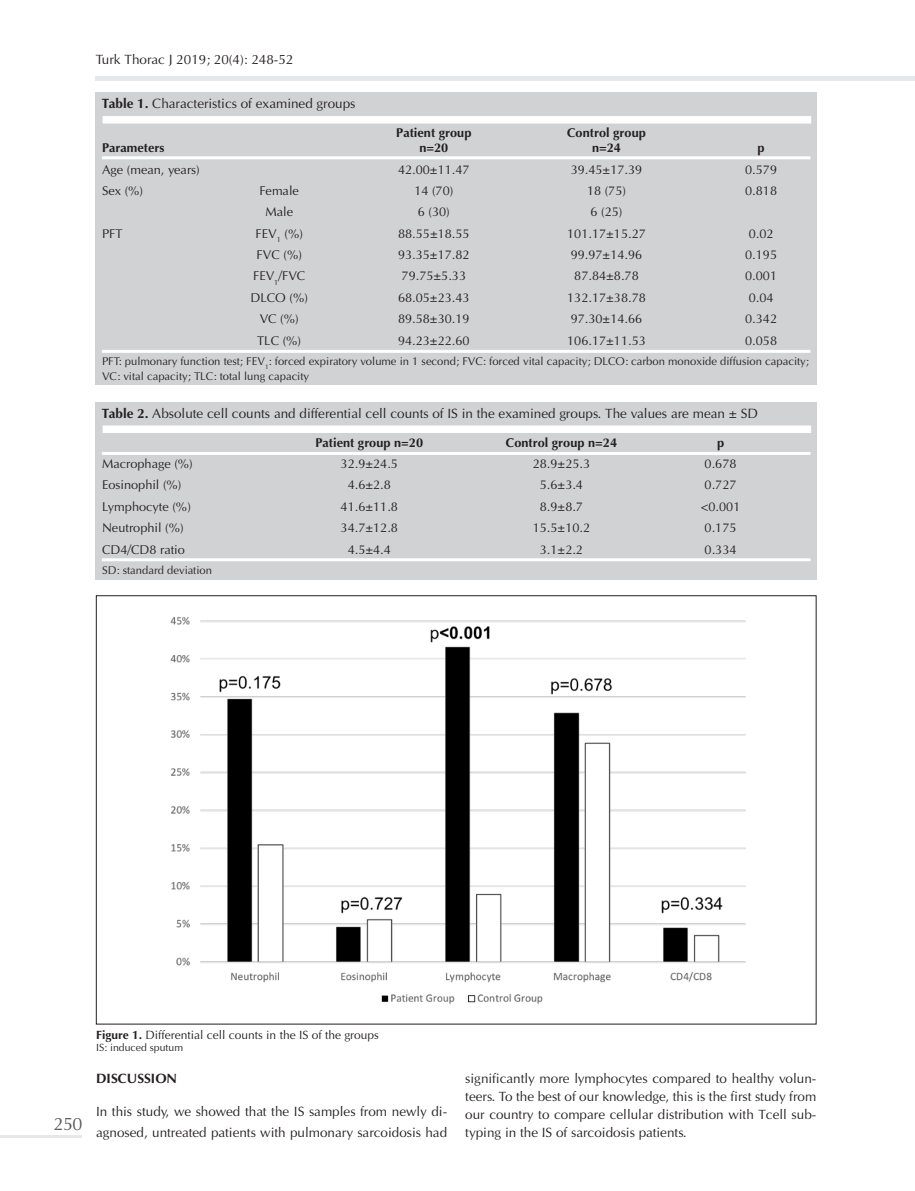
<style>
.page{position:relative;width:915px;height:1191px;background:#fff}
.page>*{position:absolute;margin:0;border:0;box-sizing:border-box;transform-origin:0 0}
.t1{font:18px "Optima Normal Tr";color:#57585a}
.t2{font:13.5px/18.1px "Optima Normal Tr";color:#231f20}
.t3{font:13.5px "Optima Bold Tr";color:#231f20}
.t4{font:12.75px "Optima Normal Tr";color:#231f20}
.t5{font:12.75px "Optima Bold Tr";color:#231f20}
.t6{font:12px "Optima Normal Tr";color:#231f20}
.t7{font:11.25px/14.2px "Optima Normal Tr";color:#231f20}
.t8{font:10.5px "Optima Normal Tr";color:#231f20}
.s1{font-family:"Optima Bold Tr"}
</style>
<div class="page">
<div style="left:95px;top:92px;width:721px;height:293px;background:#d1d2d4"></div>
<div style="left:103px;top:116px;width:707px;height:7px;background:#fff"></div>
<hr style="left:102px;top:156px;width:708px;height:3px;background:#fff">
<hr style="left:102px;top:350px;width:708px;height:3px;background:#fff">
<div style="left:95px;top:402px;width:721px;height:177px;background:#d1d2d4"></div>
<div style="left:103px;top:425px;width:707px;height:8px;background:#fff"></div>
<hr style="left:102px;top:452px;width:708px;height:3px;background:#fff">
<hr style="left:102px;top:558px;width:708px;height:3px;background:#fff">
<img style="left:170px;top:616px;width:576px;height:388px">
<hr style="left:96px;top:77px;width:818px;height:4px;background:#e6e7e9">
<hr style="left:0;top:1135px;width:82px;height:3px;background:#e6e7e9">
<p class="t2" style="left:96px;top:51px;width:199px">Turk Thorac J 2019; 20(4): 248-52</p>
<p class="t2" style="left:102px;top:95px;width:255px"><span class="s1">Table 1.</span> Characteristics of examined groups</p>
<p class="t5" style="left:396px;top:125px;width:77px">Patient group</p>
<p class="t5" style="left:567px;top:125px;width:80px">Control group</p>
<p class="t5" style="left:102px;top:140px;width:64px">Parameters</p>
<p class="t5" style="left:419px;top:140px;width:30px">n=20</p>
<p class="t5" style="left:591px;top:140px;width:30px">n=24</p>
<p class="t5" style="left:757px;top:140px;width:9px">p</p>
<p class="t4" style="left:102px;top:162px;width:99px">Age (mean, years)</p>
<p class="t4" style="left:398px;top:162px;width:73px">42.00±11.47</p>
<p class="t4" style="left:570px;top:162px;width:73px">39.45±17.39</p>
<p class="t4" style="left:745px;top:162px;width:33px">0.579</p>
<p class="t4" style="left:102px;top:183px;width:43px">Sex (%)</p>
<p class="t4" style="left:259px;top:183px;width:41px">Female</p>
<p class="t4" style="left:414px;top:183px;width:40px">14 (70)</p>
<p class="t4" style="left:586px;top:183px;width:40px">18 (75)</p>
<p class="t4" style="left:745px;top:183px;width:33px">0.818</p>
<p class="t4" style="left:265px;top:204px;width:29px">Male</p>
<p class="t4" style="left:418px;top:204px;width:33px">6 (30)</p>
<p class="t4" style="left:590px;top:204px;width:33px">6 (25)</p>
<p class="t4" style="left:102px;top:226px;width:22px">PFT</p>
<p class="t4" style="left:255px;top:226px;width:49px">FEV<sub>1</sub> (%)</p>
<p class="t4" style="left:398px;top:226px;width:73px">88.55±18.55</p>
<p class="t4" style="left:567px;top:226px;width:80px">101.17±15.27</p>
<p class="t4" style="left:748px;top:226px;width:26px">0.02</p>
<p class="t4" style="left:256px;top:247px;width:47px">FVC (%)</p>
<p class="t4" style="left:398px;top:247px;width:73px">93.35±17.82</p>
<p class="t4" style="left:570px;top:247px;width:73px">99.97±14.96</p>
<p class="t4" style="left:745px;top:247px;width:33px">0.195</p>
<p class="t4" style="left:253px;top:268px;width:54px">FEV<sub>1</sub>/FVC</p>
<p class="t4" style="left:401px;top:268px;width:66px">79.75±5.33</p>
<p class="t4" style="left:574px;top:268px;width:66px">87.84±8.78</p>
<p class="t4" style="left:745px;top:268px;width:33px">0.001</p>
<p class="t4" style="left:250px;top:290px;width:59px">DLCO (%)</p>
<p class="t4" style="left:398px;top:290px;width:73px">68.05±23.43</p>
<p class="t4" style="left:567px;top:290px;width:80px">132.17±38.78</p>
<p class="t4" style="left:748px;top:290px;width:26px">0.04</p>
<p class="t4" style="left:259px;top:311px;width:40px">VC (%)</p>
<p class="t4" style="left:398px;top:311px;width:73px">89.58±30.19</p>
<p class="t4" style="left:570px;top:311px;width:73px">97.30±14.66</p>
<p class="t4" style="left:745px;top:311px;width:33px">0.342</p>
<p class="t4" style="left:257px;top:333px;width:45px">TLC (%)</p>
<p class="t4" style="left:398px;top:333px;width:73px">94.23±22.60</p>
<p class="t4" style="left:567px;top:333px;width:80px">106.17±11.53</p>
<p class="t4" style="left:745px;top:333px;width:33px">0.058</p>
<p class="t7" style="left:102px;top:354px;width:708px">PFT: pulmonary function test; FEV<sub>1</sub>: forced expiratory volume in 1 second; FVC: forced vital capacity; DLCO: carbon monoxide diffusion capacity;<br>VC: vital capacity; TLC: total lung capacity</p>
<p class="t2" style="left:102px;top:404px;width:657px"><span class="s1">Table 2.</span> Absolute cell counts and differential cell counts of IS in the examined groups. The values are mean ± SD</p>
<p class="t5" style="left:315px;top:434px;width:109px">Patient group n=20</p>
<p class="t5" style="left:505px;top:434px;width:113px">Control group n=24</p>
<p class="t5" style="left:716px;top:434px;width:9px">p</p>
<p class="t4" style="left:102px;top:456px;width:92px">Macrophage (%)</p>
<p class="t4" style="left:340px;top:456px;width:59px">32.9±24.5</p>
<p class="t4" style="left:532px;top:456px;width:59px">28.9±25.3</p>
<p class="t4" style="left:704px;top:456px;width:33px">0.678</p>
<p class="t4" style="left:102px;top:477px;width:81px">Eosinophil (%)</p>
<p class="t4" style="left:347px;top:477px;width:45px">4.6±2.8</p>
<p class="t4" style="left:539px;top:477px;width:45px">5.6±3.4</p>
<p class="t4" style="left:704px;top:477px;width:33px">0.727</p>
<p class="t4" style="left:102px;top:499px;width:90px">Lymphocyte (%)</p>
<p class="t4" style="left:340px;top:499px;width:59px">41.6±11.8</p>
<p class="t4" style="left:539px;top:499px;width:45px">8.9±8.7</p>
<p class="t4" style="left:700px;top:499px;width:41px">&lt;0.001</p>
<p class="t4" style="left:102px;top:520px;width:83px">Neutrophil (%)</p>
<p class="t4" style="left:340px;top:520px;width:59px">34.7±12.8</p>
<p class="t4" style="left:532px;top:520px;width:59px">15.5±10.2</p>
<p class="t4" style="left:704px;top:520px;width:33px">0.175</p>
<p class="t4" style="left:102px;top:541px;width:84px">CD4/CD8 ratio</p>
<p class="t4" style="left:347px;top:541px;width:45px">4.5±4.4</p>
<p class="t4" style="left:539px;top:541px;width:45px">3.1±2.2</p>
<p class="t4" style="left:704px;top:541px;width:33px">0.334</p>
<p class="t7" style="left:102px;top:563px;width:111px">SD: standard deviation</p>
<p class="t1" style="left:54px;top:1113px;width:30px">250</p>
<p class="t6" style="left:96px;top:1027px;width:284px"><span class="s1">Figure 1.</span> Differential cell counts in the IS of the groups</p>
<p class="t8" style="left:96px;top:1041px;width:88px">IS: induced sputum</p>
<p class="t3" style="left:96px;top:1069px;width:82px">DISCUSSION</p>
<p class="t2" style="left:96px;top:1101px;width:352px;line-height:20.9px">In this study, we showed that the IS samples from newly di&shy;agnosed, untreated patients with pulmonary sarcoidosis had</p>
<p class="t2" style="left:465px;top:1069px;width:352px;text-align:justify">significantly more lymphocytes compared to healthy volun&shy;teers. To the best of our knowledge, this is the first study from our country to compare cellular distribution with Tcell sub&shy;typing in the IS of sarcoidosis patients.</p>
</div>
